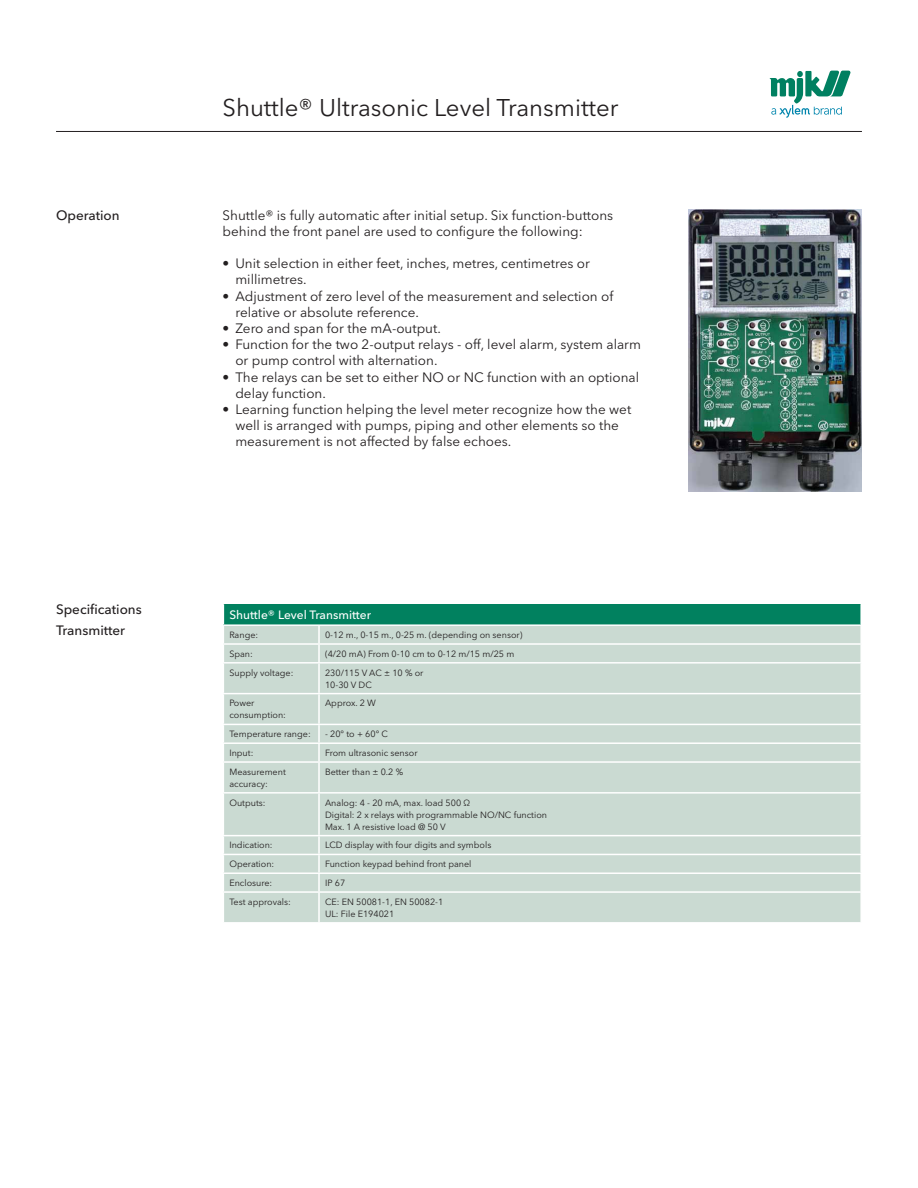
<style>
.page{position:relative;width:918px;height:1188px;background:#fff}
.page>*{position:absolute;margin:0;border:0;box-sizing:border-box;transform-origin:0 0}
.DS_side_header{font:24px "Avenir Next LT Pro";color:#231f20}
.DS_brødtekst{font:13.5px/16.2px "Avenir Next LT Pro";color:#231f20}
.DS_brødtekst_fed{font:500 13.5px "Avenir Next LT Pro";color:#231f20}
.DS_tabel_header{font:500 12px "Avenir Next LT Pro";color:#fff}
.DS_tabel_tekst{font:9px/12px "Avenir Next LT Pro";color:#231f20}
</style>
<div class="page">
<hr style="left:56px;top:131px;width:806px;height:1px;background:#231f20">
<svg style="left:769px;top:71px;width:82px;height:47px"></svg>
<div style="left:223px;top:604px;width:638px;height:21px;background:#01815f"></div>
<div style="left:224px;top:626px;width:636px;height:296px;background:#cadad2"></div>
<hr style="left:223px;top:643px;width:96px;height:2px;background:#fff">
<hr style="left:319px;top:643px;width:543px;height:2px;background:#fff">
<svg style="left:318px;top:626px;width:2px;height:36px"></svg>
<svg style="left:860px;top:626px;width:1px;height:36px"></svg>
<hr style="left:223px;top:662px;width:96px;height:2px;background:#fff">
<hr style="left:319px;top:662px;width:543px;height:2px;background:#fff">
<hr style="left:318px;top:664px;width:2px;height:29px;background:#fff">
<hr style="left:223px;top:693px;width:96px;height:1px;background:#fff">
<hr style="left:319px;top:693px;width:543px;height:1px;background:#fff">
<hr style="left:318px;top:694px;width:2px;height:30px;background:#fff">
<hr style="left:223px;top:724px;width:96px;height:1px;background:#fff">
<hr style="left:319px;top:724px;width:543px;height:1px;background:#fff">
<hr style="left:223px;top:742px;width:96px;height:2px;background:#fff">
<hr style="left:319px;top:742px;width:543px;height:2px;background:#fff">
<svg style="left:318px;top:725px;width:2px;height:36px"></svg>
<svg style="left:860px;top:725px;width:1px;height:36px"></svg>
<hr style="left:223px;top:761px;width:96px;height:2px;background:#fff">
<hr style="left:319px;top:761px;width:543px;height:2px;background:#fff">
<hr style="left:318px;top:763px;width:2px;height:29px;background:#fff">
<hr style="left:223px;top:792px;width:96px;height:2px;background:#fff">
<hr style="left:319px;top:792px;width:543px;height:2px;background:#fff">
<hr style="left:318px;top:794px;width:2px;height:41px;background:#fff">
<hr style="left:223px;top:835px;width:96px;height:1px;background:#fff">
<hr style="left:319px;top:835px;width:543px;height:1px;background:#fff">
<hr style="left:223px;top:854px;width:96px;height:1px;background:#fff">
<hr style="left:319px;top:854px;width:543px;height:1px;background:#fff">
<hr style="left:223px;top:872px;width:96px;height:2px;background:#fff">
<hr style="left:319px;top:872px;width:543px;height:2px;background:#fff">
<svg style="left:318px;top:836px;width:2px;height:55px"></svg>
<svg style="left:860px;top:836px;width:1px;height:55px"></svg>
<hr style="left:223px;top:891px;width:96px;height:2px;background:#fff">
<hr style="left:319px;top:891px;width:543px;height:2px;background:#fff">
<hr style="left:318px;top:893px;width:2px;height:29px;background:#fff">
<svg style="left:223px;top:604px;width:1px;height:20px"></svg>
<hr style="left:860px;top:604px;width:2px;height:20px;background:#fff">
<hr style="left:223px;top:624px;width:96px;height:2px;background:#fff">
<hr style="left:319px;top:624px;width:543px;height:2px;background:#fff">
<img style="left:689px;top:209px;width:173px;height:282px">
<p class="DS_side_header" style="left:222px;top:93px;width:397px">Shuttle® Ultrasonic Level Transmitter</p>
<p class="DS_brødtekst_fed" style="left:56px;top:207px;width:65px">Operation</p>
<p class="DS_brødtekst" style="left:223px;top:207px;width:392px">Shuttle® is fully automatic after initial setup. Six function-buttons behind the front panel are used to configure the following:</p>
<p class="DS_brødtekst" style="left:235px;top:255px;width:356px;text-indent:-13px">• Unit selection in either feet, inches, metres, centimetres or millimetres.</p>
<p class="DS_brødtekst" style="left:235px;top:288px;width:379px;text-indent:-13px">• Adjustment of zero level of the measurement and selection of relative or absolute reference.</p>
<p class="DS_brødtekst" style="left:223px;top:320px;width:220px">• Zero and span for the mA-output.</p>
<p class="DS_brødtekst" style="left:235px;top:336px;width:407px;text-indent:-13px">• Function for the two 2-output relays - off, level alarm, system alarm or pump control with alternation.</p>
<p class="DS_brødtekst" style="left:235px;top:369px;width:405px;text-indent:-13px">• The relays can be set to either NO or NC function with an optional delay function.</p>
<p class="DS_brødtekst" style="left:235px;top:401px;width:397px;text-indent:-13px">• Learning function helping the level meter recognize how the wet well is arranged with pumps, piping and other elements so the measurement is not affected by false echoes.</p>
<p class="DS_brødtekst_fed" style="left:56px;top:602px;width:87px">Specifications</p>
<p class="DS_brødtekst_fed" style="left:56px;top:622px;width:71px">Transmitter</p>
<p class="DS_tabel_header" style="left:229px;top:608px;width:143px">Shuttle® Level Transmitter</p>
<p class="DS_tabel_tekst" style="left:229px;top:629px;width:30px">Range:</p>
<p class="DS_tabel_tekst" style="left:325px;top:629px;width:199px">0-12 m., 0-15 m., 0-25 m. (depending on sensor)</p>
<p class="DS_tabel_tekst" style="left:229px;top:648px;width:25px">Span:</p>
<p class="DS_tabel_tekst" style="left:325px;top:648px;width:191px">(4/20 mA) From 0-10 cm to 0-12 m/15 m/25 m</p>
<p class="DS_tabel_tekst" style="left:229px;top:666px;width:65px">Supply voltage:</p>
<p class="DS_tabel_tekst" style="left:325px;top:666px;width:100px">230/115 V AC ± 10 % or<br>10-30 V DC</p>
<p class="DS_tabel_tekst" style="left:229px;top:697px;width:58px">Power consumption:</p>
<p class="DS_tabel_tekst" style="left:325px;top:697px;width:53px">Approx. 2 W</p>
<p class="DS_tabel_tekst" style="left:229px;top:728px;width:83px">Temperature range:</p>
<p class="DS_tabel_tekst" style="left:325px;top:728px;width:65px">- 20° to + 60° C</p>
<p class="DS_tabel_tekst" style="left:229px;top:747px;width:26px">Input:</p>
<p class="DS_tabel_tekst" style="left:325px;top:747px;width:94px">From ultrasonic sensor</p>
<p class="DS_tabel_tekst" style="left:229px;top:766px;width:58px">Measurement accuracy:</p>
<p class="DS_tabel_tekst" style="left:325px;top:766px;width:80px">Better than ± 0.2 %</p>
<p class="DS_tabel_tekst" style="left:229px;top:797px;width:38px">Outputs:</p>
<p class="DS_tabel_tekst" style="left:325px;top:797px;width:224px">Analog: 4 - 20 mA, max. load 500 Ω<br>Digital: 2 x relays with programmable NO/NC function<br>Max. 1 A resistive load @ 50 V</p>
<p class="DS_tabel_tekst" style="left:229px;top:839px;width:45px">Indication:</p>
<p class="DS_tabel_tekst" style="left:325px;top:839px;width:168px">LCD display with four digits and symbols</p>
<p class="DS_tabel_tekst" style="left:229px;top:858px;width:46px">Operation:</p>
<p class="DS_tabel_tekst" style="left:325px;top:858px;width:148px">Function keypad behind front panel</p>
<p class="DS_tabel_tekst" style="left:229px;top:877px;width:44px">Enclosure:</p>
<p class="DS_tabel_tekst" style="left:325px;top:877px;width:22px">IP 67</p>
<p class="DS_tabel_tekst" style="left:229px;top:896px;width:63px">Test approvals:</p>
<p class="DS_tabel_tekst" style="left:325px;top:896px;width:120px">CE: EN 50081-1, EN 50082-1<br>UL: File E194021</p>
</div>
